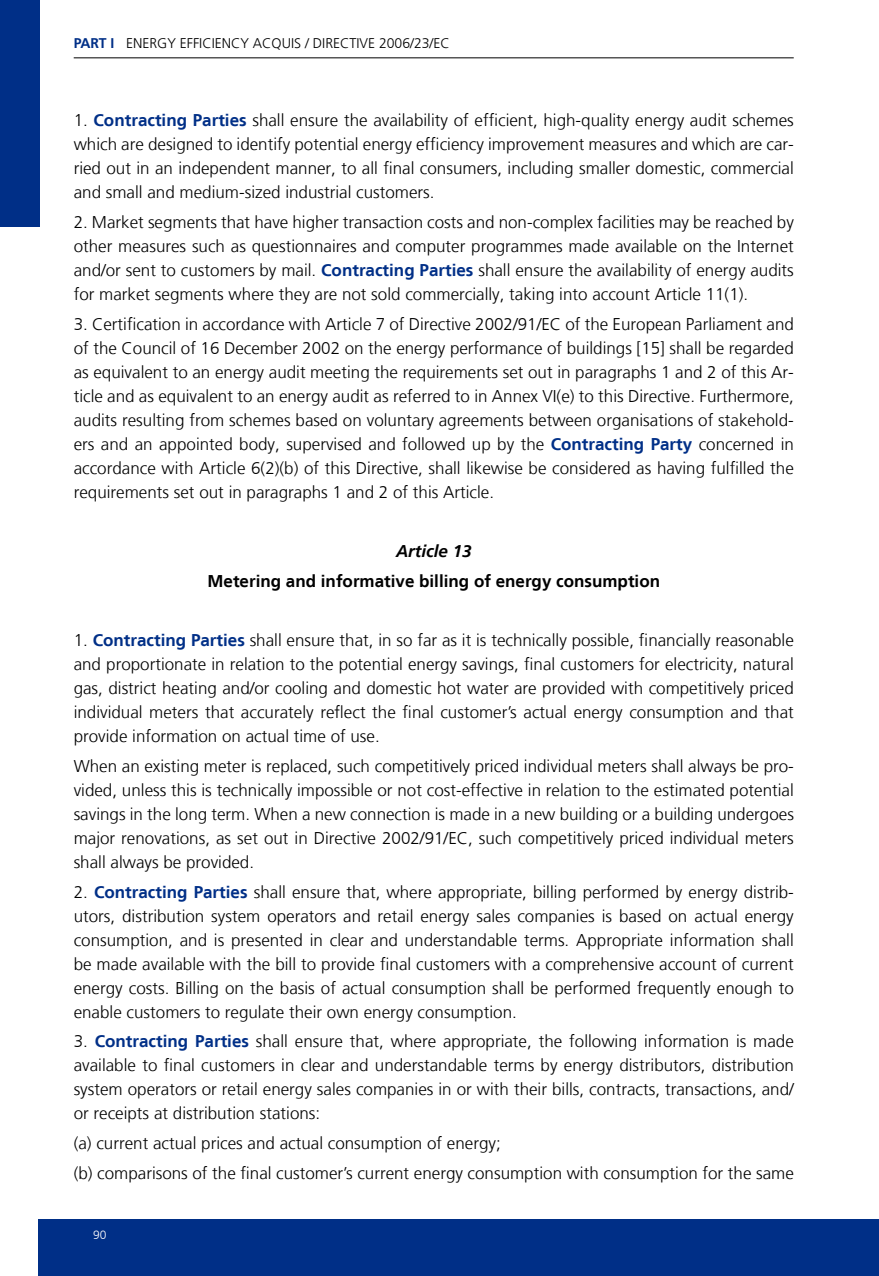
<style>
.page{position:relative;width:879px;height:1276px;background:#fff}
.page>*{position:absolute;margin:0;border:0;box-sizing:border-box;transform-origin:0 0}
.t1{font:300 17px/24px "Frutiger LT";color:#000;text-align:justify}
.t2{font:700 17px "Frutiger LT";color:#000}
.t3{font:italic 700 17px "Frutiger LT";color:#000}
.t4{font:300 14px "Frutiger LT";color:#000}
.t5{font:300 12px "Frutiger LT";color:#fff}
.s1{font-weight:700;color:#002f87}
</style>
<div class="page">
<div style="left:38px;top:1219px;width:841px;height:57px;background:#002f87"></div>
<hr style="left:74px;top:57px;width:720px;height:1px;background:#000">
<div style="left:0;top:0;width:40px;height:227px;background:#002f87"></div>
<p class="t4" style="left:74px;top:35px;width:378px"><span class="s1">PART I</span> ENERGY EFFICIENCY ACQUIS / DIRECTIVE 2006/23/EC</p>
<p class="t1" style="left:74px;top:109px;width:722px">1. <span class="s1">Contracting Parties</span> shall ensure the availability of efficient, high-quality energy audit schemes which are designed to identify potential energy efficiency improvement measures and which are car&shy;ried out in an independent manner, to all final consumers, including smaller domestic, commercial and small and medium-sized industrial customers.</p>
<p class="t1" style="left:74px;top:210px;width:722px">2. Market segments that have higher transaction costs and non-complex facilities may be reached by other measures such as questionnaires and computer programmes made available on the Internet and/or sent to customers by mail. <span class="s1">Contracting Parties</span> shall ensure the availability of energy audits for market segments where they are not sold commercially, taking into account Article 11(1).</p>
<p class="t1" style="left:74px;top:312px;width:722px">3. Certification in accordance with Article 7 of Directive 2002/91/EC of the European Parliament and of the Council of 16 December 2002 on the energy performance of buildings [15] shall be regarded as equivalent to an energy audit meeting the requirements set out in paragraphs 1 and 2 of this Ar&shy;ticle and as equivalent to an energy audit as referred to in Annex VI(e) to this Directive. Furthermore, audits resulting from schemes based on voluntary agreements between organisations of stakehold&shy;ers and an appointed body, supervised and followed up by the <span class="s1">Contracting Party</span> concerned in accordance with Article 6(2)(b) of this Directive, shall likewise be considered as having fulfilled the requirements set out in paragraphs 1 and 2 of this Article.</p>
<p class="t3" style="left:396px;top:541px;width:77px">Article 13</p>
<p class="t2" style="left:207px;top:571px;width:454px">Metering and informative billing of energy consumption</p>
<p class="t1" style="left:74px;top:628px;width:722px">1. <span class="s1">Contracting Parties</span> shall ensure that, in so far as it is technically possible, financially reasonable and proportionate in relation to the potential energy savings, final customers for electricity, natural gas, district heating and/or cooling and domestic hot water are provided with competitively priced individual meters that accurately reflect the final customer’s actual energy consumption and that provide information on actual time of use.</p>
<p class="t1" style="left:74px;top:754px;width:722px">When an existing meter is replaced, such competitively priced individual meters shall always be pro&shy;vided, unless this is technically impossible or not cost-effective in relation to the estimated potential savings in the long term. When a new connection is made in a new building or a building undergoes major renovations, as set out in Directive 2002/91/EC, such competitively priced individual meters shall always be provided.</p>
<p class="t1" style="left:74px;top:880px;width:722px">2. <span class="s1">Contracting Parties</span> shall ensure that, where appropriate, billing performed by energy distrib&shy;utors, distribution system operators and retail energy sales companies is based on actual energy consumption, and is presented in clear and understandable terms. Appropriate information shall be made available with the bill to provide final customers with a comprehensive account of current energy costs. Billing on the basis of actual consumption shall be performed frequently enough to enable customers to regulate their own energy consumption.</p>
<p class="t1" style="left:74px;top:1029px;width:722px">3. <span class="s1">Contracting Parties</span> shall ensure that, where appropriate, the following information is made available to final customers in clear and understandable terms by energy distributors, distribution system operators or retail energy sales companies in or with their bills, contracts, transactions, and/ or receipts at distribution stations:</p>
<p class="t1" style="left:74px;top:1128px;width:722px;line-height:29.6px">(a) current actual prices and actual consumption of energy;<br>(b) comparisons of the final customer’s current energy consumption with consumption for the same</p>
<p class="t5" style="left:93px;top:1228px;width:15px">90</p>
</div>
